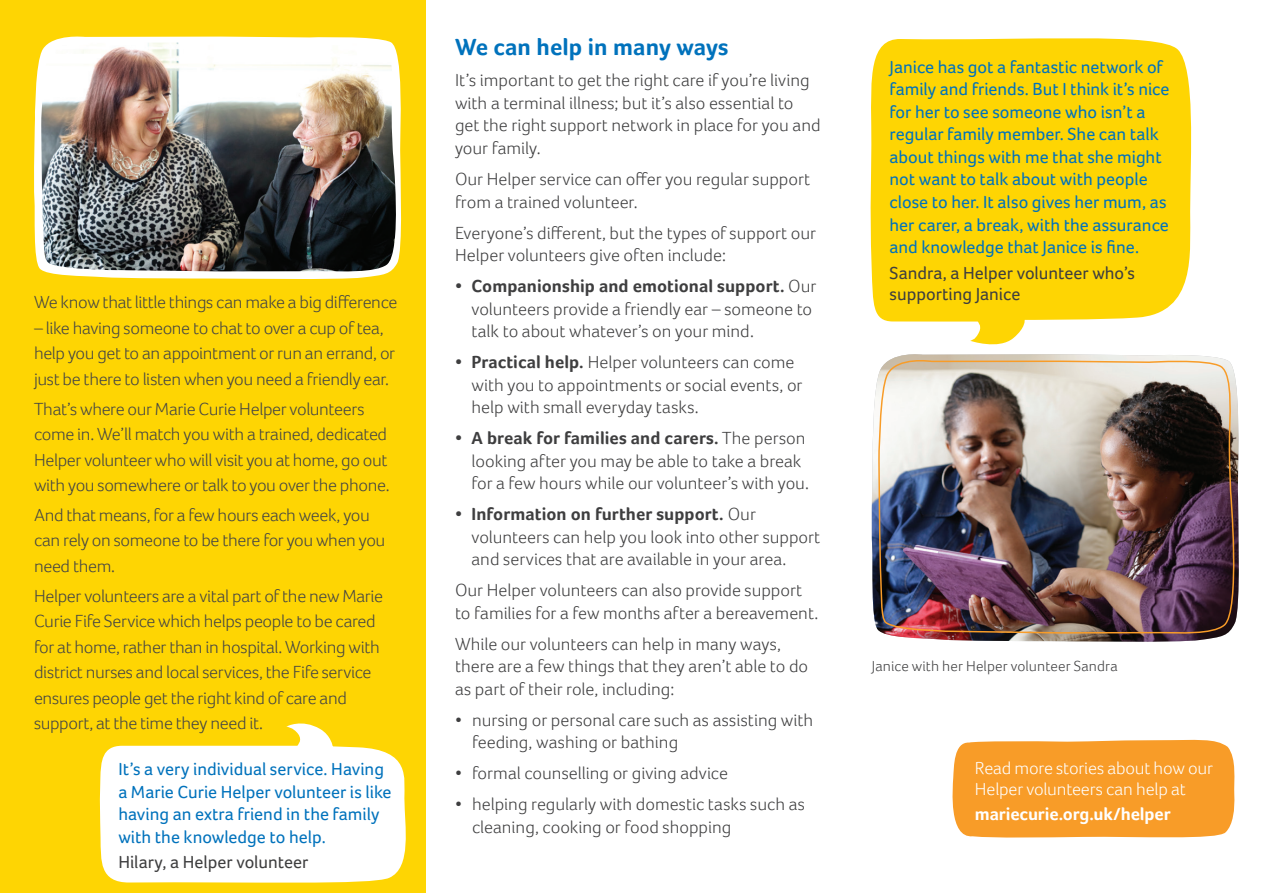
<style>
.page{position:relative;width:1263px;height:893px;background:#fff}
.page>*{position:absolute;margin:0;border:0;box-sizing:border-box;transform-origin:0 0}
.heading_2{font:700 24px "Foco";color:#0072bc}
.Body{font:300 18px/22.5px "Foco";color:#3e3e3f}
.Intro_text{font:300 18px/25.5px "Foco";letter-spacing:-.02em;color:#434445}
.t1{font:18px/22.5px "Foco";color:#0072bc}
.Bullets{font:300 18px/22.5px "Foco";color:#3e3e3f}
.Quote_name{font:18px/21.6px "Foco";color:#3e3e3f}
.heading_2-2{font:300 18px/21px "Foco";letter-spacing:-.01em;color:#fff}
.heading_2-3{font:700 18px "Foco";letter-spacing:-.01em;color:#fff}
.t2{font:300 15px "Foco";letter-spacing:.01em;color:#3e3e3f}
.s1{font-weight:700}
</style>
<div class="page">
<div style="left:0;top:0;width:425px;height:893px;background:#fed503"></div>
<svg style="left:870px;top:38px;width:322px;height:307px;background:#fed91c"></svg>
<svg style="left:34px;top:36px;width:368px;height:243px;fill:#fff"></svg>
<div style="left:952px;top:739px;width:283px;height:99px;background:#f89c28"></div>
<img style="left:41px;top:40px;width:356px;height:233px">
<svg style="left:99px;top:723px;width:307px;height:160px;background:#fef8d7"></svg>
<img style="left:871px;top:354px;width:353px;height:288px">
<img style="left:877px;top:356px;width:362px;height:279px">
<p class="Intro_text" style="left:34px;top:289px;width:365px">We know that little things can make a big difference</p>
<p class="Intro_text" style="left:34px;top:315px;width:363px">– like having someone to chat to over a cup of tea, help you get to an appointment or run an errand, or just be there to listen when you need a friendly ear.</p>
<p class="Intro_text" style="left:34px;top:396px;width:357px">That’s where our Marie Curie Helper volunteers come in. We’ll match you with a trained, dedicated Helper volunteer who will visit you at home, go out with you somewhere or talk to you over the phone.</p>
<p class="Intro_text" style="left:34px;top:502px;width:353px">And that means, for a few hours each week, you can rely on someone to be there for you when you need them.</p>
<p class="Intro_text" style="left:34px;top:583px;width:351px">Helper volunteers are a vital part of the new Marie Curie Fife Service which helps people to be cared for at home, rather than in hospital. Working with district nurses and local services, the Fife service ensures people get the right kind of care and support, at the time they need it.</p>
<p class="t1" style="left:118px;top:758px;width:275px">It’s a very individual service. Having a Marie Curie Helper volunteer is like having an extra friend in the family with the knowledge to help.</p>
<p class="Quote_name" style="left:118px;top:851px;width:192px">Hilary, a Helper volunteer</p>
<p class="heading_2" style="left:455px;top:33px;width:275px">We can help in many ways</p>
<p class="Body" style="left:455px;top:69px;width:367px">It’s important to get the right care if you’re living with a terminal illness; but it’s also essential to get the right support network in place for you and your family.</p>
<p class="Body" style="left:455px;top:168px;width:357px">Our Helper service can offer you regular support from a trained volunteer.</p>
<p class="Body" style="left:455px;top:221px;width:362px">Everyone’s different, but the types of support our<br>Helper volunteers give often include:</p>
<p class="Body" style="left:471px;top:275px;width:346px;text-indent:-16px"><span class="s1">• Companionship and emotional support.</span> Our volunteers provide a friendly ear – someone to talk to about whatever’s on your mind.</p>
<p class="Body" style="left:471px;top:351px;width:332px;text-indent:-16px"><span class="s1">• Practical help.</span> Helper volunteers can come with you to appointments or social events, or help with small everyday tasks.</p>
<p class="Body" style="left:471px;top:427px;width:339px;text-indent:-16px"><span class="s1">• A break for families and carers.</span> The person looking after you may be able to take a break for a few hours while our volunteer’s with you.</p>
<p class="Body" style="left:471px;top:503px;width:350px;text-indent:-16px"><span class="s1">• Information on further support.</span> Our volunteers can help you look into other support and services that are available in your area.</p>
<p class="Body" style="left:455px;top:579px;width:365px">Our Helper volunteers can also provide support to families for a few months after a bereavement.</p>
<p class="Body" style="left:455px;top:632px;width:355px">While our volunteers can help in many ways, there are a few things that they aren’t able to do as part of their role, including:</p>
<p class="Bullets" style="left:472px;top:708px;width:343px;text-indent:-17px">• nursing or personal care such as assisting with feeding, washing or bathing</p>
<p class="Bullets" style="left:455px;top:762px;width:274px">• formal counselling or giving advice</p>
<p class="Bullets" style="left:472px;top:793px;width:335px;text-indent:-17px">• helping regularly with domestic tasks such as cleaning, cooking or food shopping</p>
<p class="t1" style="left:889px;top:56px;width:281px">Janice has got a fantastic network of family and friends. But I think it’s nice for her to see someone who isn’t a regular family member. She can talk about things with me that she might not want to talk about with people close to her. It also gives her mum, as her carer, a break, with the assurance and knowledge that Janice is fine.</p>
<p class="Quote_name" style="left:889px;top:262px;width:247px">Sandra, a Helper volunteer who’s supporting Janice</p>
<p class="t2" style="left:872px;top:658px;width:247px">Janice with her Helper volunteer Sandra</p>
<p class="heading_2-2" style="left:975px;top:757px;width:239px">Read more stories about how our<br>Helper volunteers can help at</p>
<p class="heading_2-3" style="left:975px;top:803px;width:197px">mariecurie.org.uk/helper</p>
</div>
